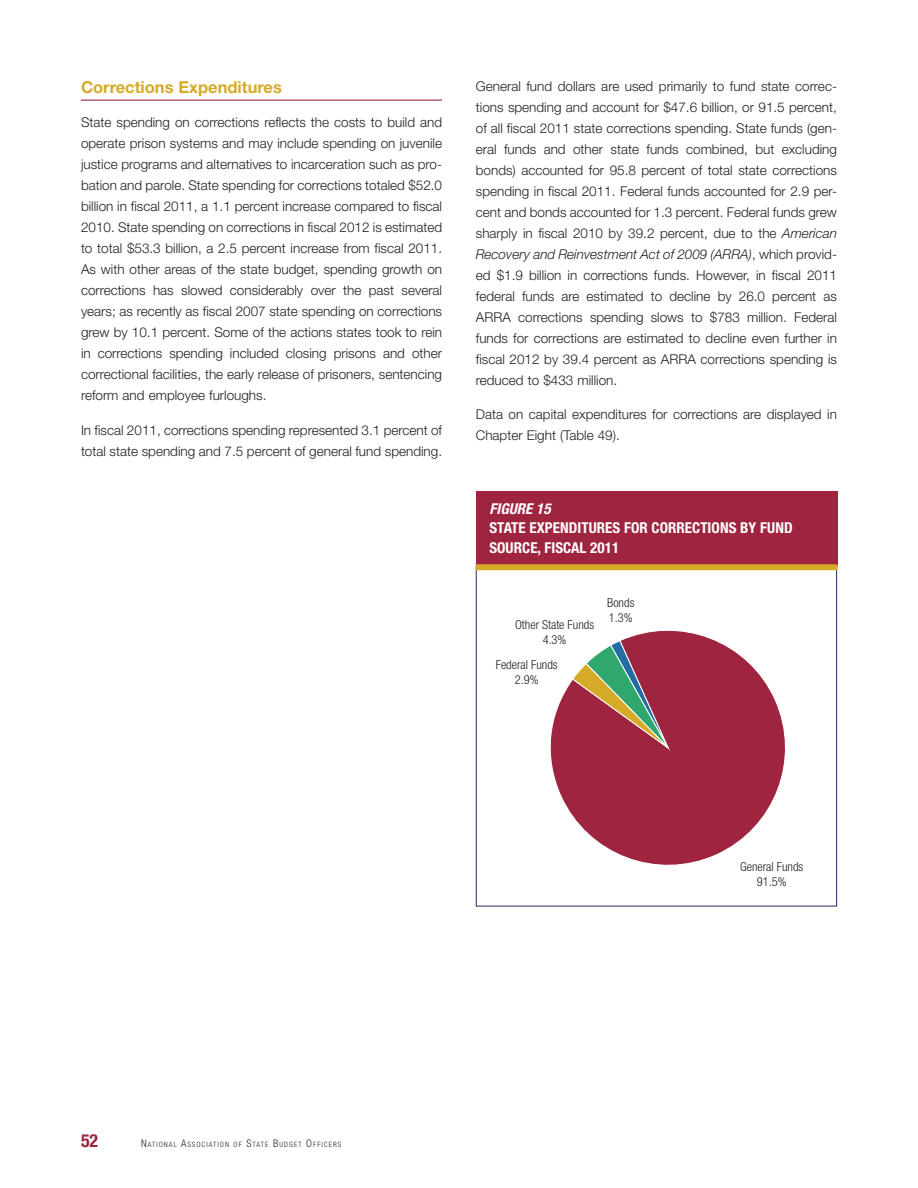
<style>
.page{position:relative;width:918px;height:1188px;background:#fff}
.page>*{position:absolute;margin:0;border:0;box-sizing:border-box;transform-origin:0 0}
.t1{font:700 condensed 18px "Helvetica Neue";color:#9e2440}
.t2{font:700 16.5px "Helvetica Neue";color:#d6aa26}
.t3{font:700 condensed 15px/19.5px "Helvetica Neue";letter-spacing:.005em;color:#fff}
.t4{font:italic 700 condensed 15px "Helvetica Neue";letter-spacing:.005em;color:#fff}
.t5{font:300 13.5px/21px "Helvetica Neue";color:#231f20;text-align:justify}
.t6{font:300 condensed 12.45px/14.9px "Helvetica Neue";color:#231f20;text-align:center}
.t7{font:300 condensed 7.35px "Helvetica Neue";letter-spacing:.145em;color:#231f20}
.s1{font-style:italic}
.s2{font-size:10.5px}
</style>
<div class="page">
<hr style="left:81px;top:100px;width:361px;height:1px;background:#9e2440">
<svg style="left:550px;top:630px;width:236px;height:236px"></svg>
<svg style="left:572px;top:640px;width:97px;height:109px;background:#996561"></svg>
<div style="left:476px;top:491px;width:361px;height:75px;background:#9e2440"></div>
<div style="left:476px;top:564px;width:361px;height:6px;background:#d6aa26"></div>
<p class="t2" style="left:81px;top:77px;width:202px">Corrections Expenditures</p>
<p class="t5" style="left:81px;top:112px;width:363px">State spending on corrections reflects the costs to build and operate prison systems and may include spending on juvenile justice programs and alternatives to incarceration such as pro&shy;bation and parole. State spending for corrections totaled $52.0 billion in fiscal 2011, a 1.1 percent increase compared to fiscal 2010. State spending on corrections in fiscal 2012 is estimated to total $53.3 billion, a 2.5 percent increase from fiscal 2011.<br>As with other areas of the state budget, spending growth on corrections has slowed considerably over the past several years; as recently as fiscal 2007 state spending on corrections grew by 10.1 percent. Some of the actions states took to rein in corrections spending included closing prisons and other correctional facilities, the early release of prisoners, sentencing reform and employee furloughs.</p>
<p class="t5" style="left:81px;top:419px;width:363px">In fiscal 2011, corrections spending represented 3.1 percent of total state spending and 7.5 percent of general fund spending.</p>
<p class="t5" style="left:476px;top:75px;width:363px">General fund dollars are used primarily to fund state correc&shy;tions spending and account for $47.6 billion, or 91.5 percent, of all fiscal 2011 state corrections spending. State funds (gen&shy;eral funds and other state funds combined, but excluding bonds) accounted for 95.8 percent of total state corrections spending in fiscal 2011. Federal funds accounted for 2.9 per&shy;cent and bonds accounted for 1.3 percent. Federal funds grew sharply in fiscal 2010 by 39.2 percent, due to the <span class="s1">American Recovery and Reinvestment Act of 2009 (ARRA)</span>, which provid&shy;ed $1.9 billion in corrections funds. However, in fiscal 2011 federal funds are estimated to decline by 26.0 percent as ARRA corrections spending slows to $783 million. Federal funds for corrections are estimated to decline even further in fiscal 2012 by 39.4 percent as ARRA corrections spending is reduced to $433 million.</p>
<p class="t5" style="left:476px;top:404px;width:363px">Data on capital expenditures for corrections are displayed in<br>Chapter Eight (Table 49).</p>
<p class="t4" style="left:489px;top:499px;width:63px">FIGURE 15</p>
<p class="t3" style="left:489px;top:518px;width:305px">STATE EXPENDITURES FOR CORRECTIONS BY FUND<br>SOURCE, FISCAL 2011</p>
<p class="t6" style="left:515px;top:617px;width:81px">Other State Funds<br>4.3%</p>
<p class="t6" style="left:496px;top:657px;width:63px">Federal Funds<br>2.9%</p>
<p class="t6" style="left:607px;top:595px;width:29px;text-align:left">Bonds<br>1.3%</p>
<p class="t6" style="left:740px;top:859px;width:65px">General Funds<br>91.5%</p>
<h1 class="t1" style="left:81px;top:1130px;width:19px">52</h1>
<p class="t7" style="left:141px;top:1140px;width:202px"><span class="s2">N</span>ATIONAL <span class="s2">A</span>SSOCIATION OF <span class="s2">S</span>TATE <span class="s2">B</span>UDGET <span class="s2">O</span>FFICERS</p>
</div>
